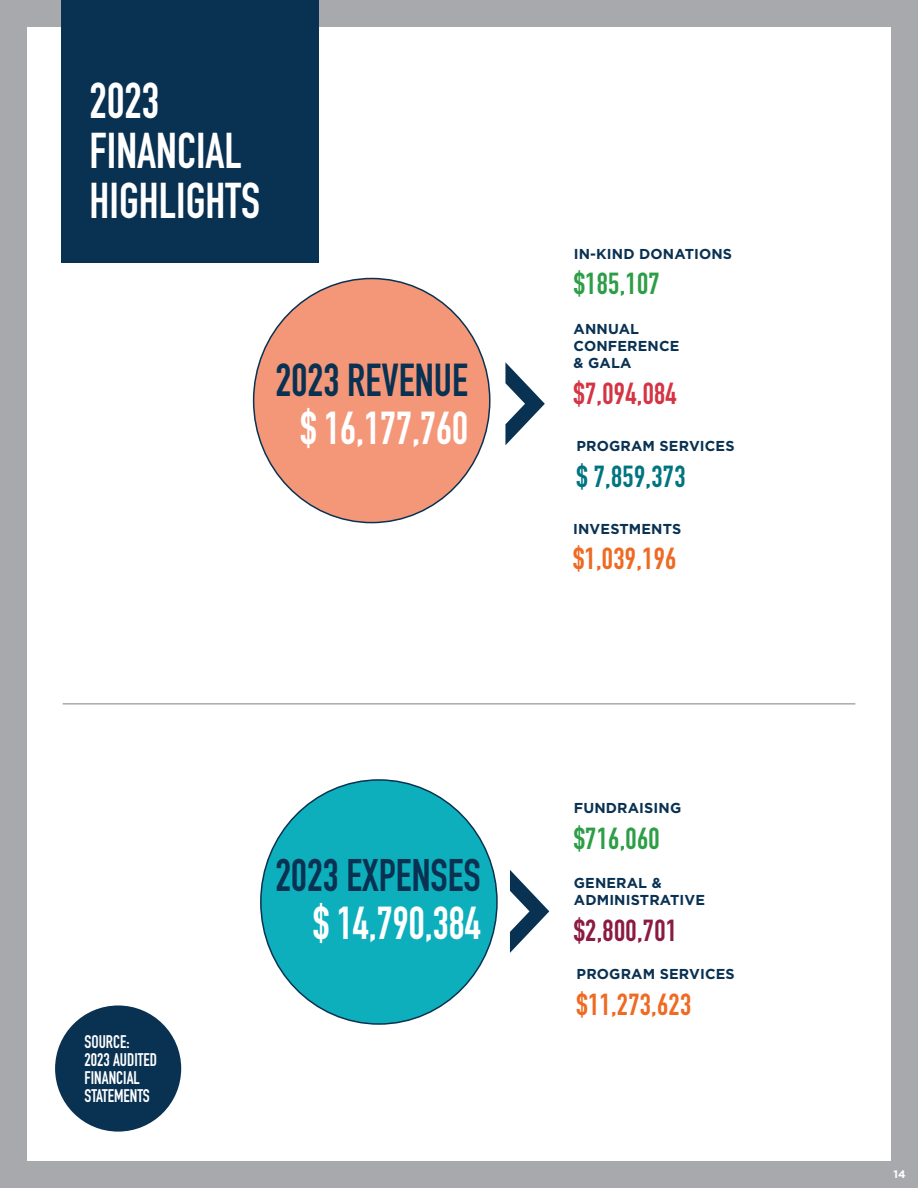
<style>
.page{position:relative;width:918px;height:1188px;background:#a8a9ad}
.page>*{position:absolute;margin:0;border:0;box-sizing:border-box;transform-origin:0 0}
.Page_Header{font:700 49.5px "DIN Condensed";color:#fff;scale:.94 1}
.Page_Header-2{font:700 45.45px "DIN Condensed";color:#fff;scale:.94 1}
.Page_Header-3{font:700 45.45px "DIN Condensed";color:#093152;scale:.94 1}
.Page_Header-4{font:700 45px "DIN Condensed";color:#093152;scale:.94 1}
.Teal_Heading{font:700 30px "DIN Condensed";letter-spacing:.01em;color:#ef6a22}
.Teal_Heading-2{font:700 30px "DIN Condensed";letter-spacing:.01em;color:#2d9e47}
.Teal_Heading-3{font:700 30px "DIN Condensed";letter-spacing:.01em;color:#8b1b40}
.Teal_Heading-4{font:700 30px "DIN Condensed";letter-spacing:.01em;color:#007481}
.Teal_Heading-5{font:700 30px "DIN Condensed";letter-spacing:.01em;color:#d43443}
.Page_Header-5{font:700 18px/18px "DIN Condensed";color:#fff;scale:.94 1}
.Teal_Heading-6{font:700 14.4px/17.2px "Gotham";letter-spacing:.01em;color:#093152}
._2020_Body_Copy_Dark_Blue{font:700 10.8px "Gotham";color:#fff}
</style>
<div class="page">
<div style="left:27px;top:27px;width:864px;height:1134px;background:#fff"></div>
<div style="left:254px;top:279px;width:236px;height:244px;background:#f49678;border-radius:50%"></div>
<div style="left:261px;top:780px;width:236px;height:244px;background:#0dafbc;border-radius:50%"></div>
<div style="left:62px;top:0;width:257px;height:262px;background:#093152"></div>
<div style="left:55px;top:1005px;width:126px;height:127px;background:#093152;border-radius:50%"></div>
<svg style="left:510px;top:870px;width:39px;height:83px"></svg>
<hr style="left:63px;top:703px;width:792px;height:2px;background:#a8a9ad">
<svg style="left:505px;top:362px;width:40px;height:83px"></svg>
<p class="Page_Header" style="left:90px;top:68px;width:75px">2023</p>
<p class="Page_Header" style="left:90px;top:117px;width:163px">FINANCIAL</p>
<p class="Page_Header" style="left:90px;top:167px;width:183px">HIGHLIGHTS</p>
<p class="Page_Header-3" style="left:275px;top:349px;width:206px">2023 REVENUE</p>
<p class="Page_Header-2" style="left:300px;top:398px;width:180px">$ 16,177,760</p>
<p class="Page_Header-5" style="left:85px;top:1033px;width:79px">SOURCE:<br>2023 AUDITED<br>FINANCIAL<br>STATEMENTS</p>
<p class="Page_Header-4" style="left:275px;top:845px;width:220px">2023 EXPENSES</p>
<p class="Page_Header-2" style="left:313px;top:893px;width:180px">$ 14,790,384</p>
<p class="Teal_Heading-6" style="left:574px;top:245px;width:160px">IN-KIND DONATIONS</p>
<p class="Teal_Heading-2" style="left:574px;top:264px;width:87px">$185,107</p>
<p class="Teal_Heading-6" style="left:574px;top:320px;width:107px">ANNUAL<br>CONFERENCE &amp; GALA</p>
<p class="Teal_Heading-5" style="left:574px;top:373px;width:105px">$7,094,084</p>
<p class="Teal_Heading-6" style="left:577px;top:437px;width:160px">PROGRAM SERVICES</p>
<p class="Teal_Heading-4" style="left:577px;top:456px;width:111px">$ 7,859,373</p>
<p class="Teal_Heading-6" style="left:573px;top:520px;width:110px">INVESTMENTS</p>
<p class="Teal_Heading" style="left:573px;top:538px;width:105px">$1,039,196</p>
<p class="Teal_Heading-6" style="left:574px;top:799px;width:109px">FUNDRAISING</p>
<p class="Teal_Heading-2" style="left:574px;top:818px;width:87px">$716,060</p>
<p class="Teal_Heading-6" style="left:574px;top:874px;width:133px">GENERAL &amp;<br>ADMINISTRATIVE</p>
<p class="Teal_Heading-3" style="left:574px;top:910px;width:105px">$2,800,701</p>
<p class="Teal_Heading-6" style="left:577px;top:965px;width:160px">PROGRAM SERVICES</p>
<p class="Teal_Heading" style="left:577px;top:984px;width:116px">$11,273,623</p>
<p class="_2020_Body_Copy_Dark_Blue" style="left:894px;top:1167px;width:14px">14</p>
</div>
